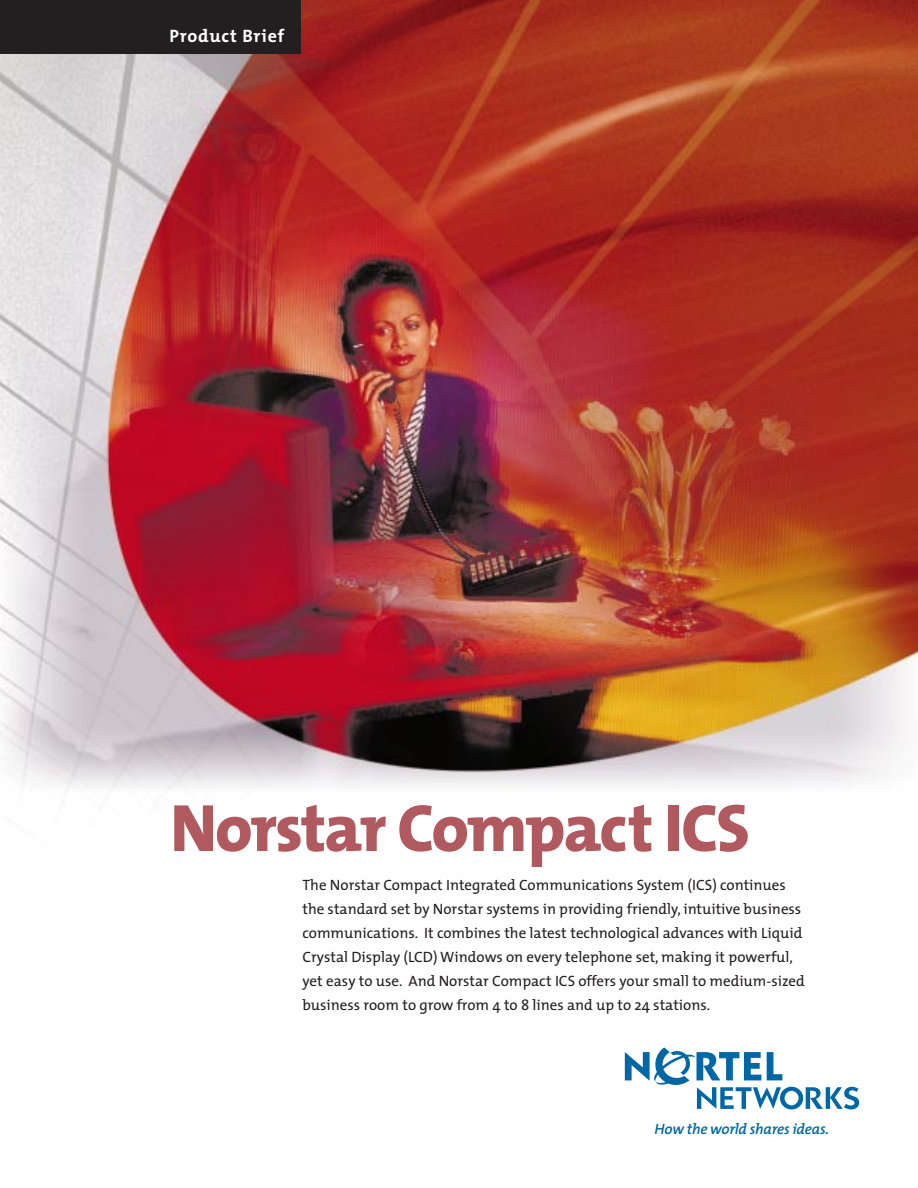
<style>
.page{position:relative;width:918px;height:1188px;background:#fff}
.page>*{position:absolute;margin:0;border:0;box-sizing:border-box;transform-origin:0 0}
.t1{font:800 67.5px "The Mix";letter-spacing:-.03em;color:#b05a5f}
.t2{font:700 18px "The Mix";letter-spacing:.04em;color:#fff}
.t3{font:15px/24px "The Mix";color:#231f20}
.t4{font:italic 600 15px "The Mix";letter-spacing:-.02em;color:#0066a4}
</style>
<div class="page">
<img style="left:0;top:0;width:918px;height:1074px">
<svg style="left:625px;top:1047px;width:234px;height:63px"></svg>
<div style="left:0;top:0;width:301px;height:54px;background:#231f20"></div>
<p class="t2" style="left:170px;top:29px;width:116px">Product Brief</p>
<h1 class="t1" style="left:170px;top:804px;width:581px">Norstar Compact ICS</h1>
<p class="t3" style="left:302px;top:874px;width:504px">The Norstar Compact Integrated Communications System (ICS) continues the standard set by Norstar systems in providing friendly, intuitive business communications. It combines the latest technological advances with Liquid Crystal Display (LCD) Windows on every telephone set, making it powerful, yet easy to use. And Norstar Compact ICS offers your small to medium-sized business room to grow from 4 to 8 lines and up to 24 stations.</p>
<p class="t4" style="left:655px;top:1123px;width:176px">How the world shares ideas.</p>
</div>
